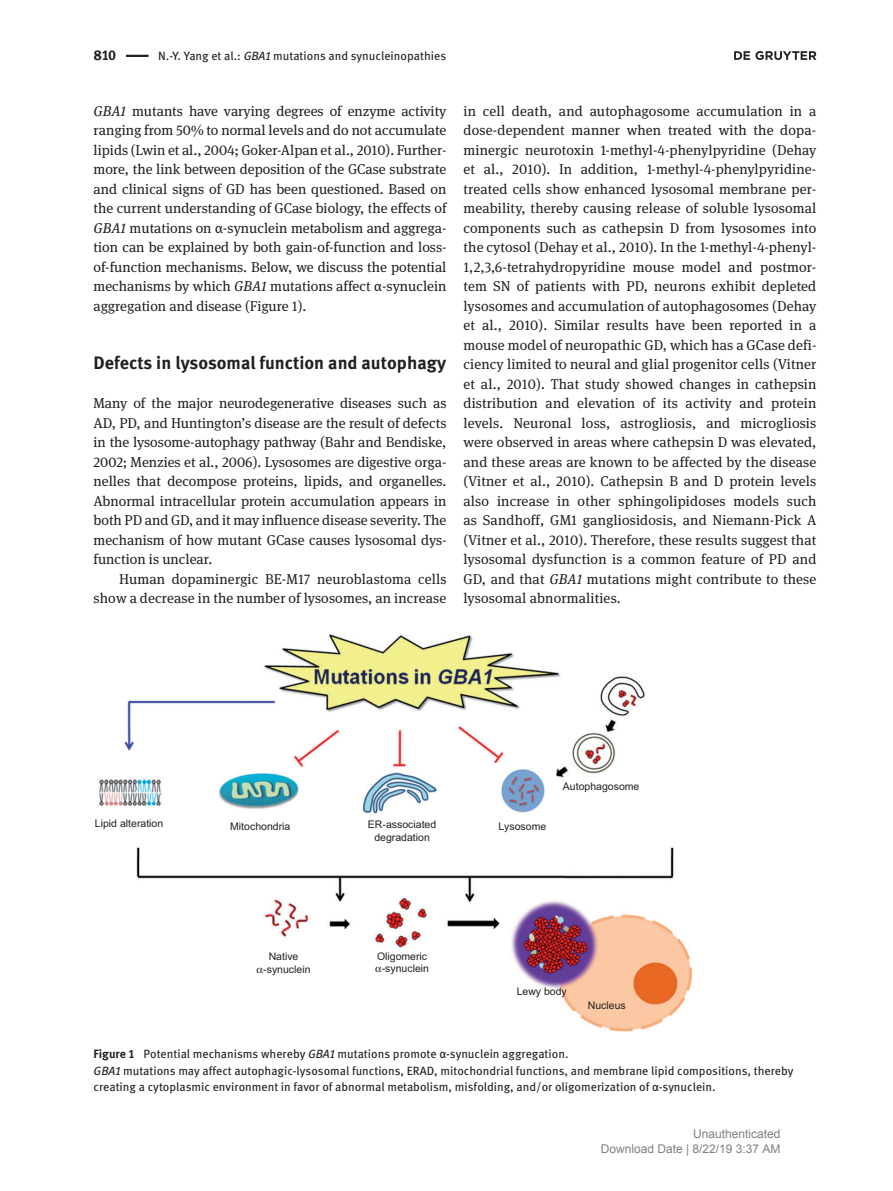
<style>
.page{position:relative;width:893px;height:1191px;background:#fff}
.page>*{position:absolute;margin:0;border:0;box-sizing:border-box;transform-origin:0 0}
.t1{font:700 18px "DG Meta Science";color:#231f20}
.t2{font:14.25px/19.5px "DG Meta Serif Science";color:#231f20;text-align:justify}
.t3{font:700 14.25px "DG Meta Science";color:#231f20}
.t4{font:12px/16.5px "DG Meta Science";color:#231f20}
.t5{font:12px/15px "Arial";color:#808080;text-align:right}
.t6{font:10.5px/12.6px "Arial";color:#231f20;text-align:center}
.s1{font-style:italic}
.s2{font-weight:700}
</style>
<div class="page">
<svg style="left:734px;top:51px;width:82px;height:9px"></svg>
<hr style="left:126px;top:55px;width:23px;height:2px;background:#231f20">
<img style="left:98px;top:634px;width:594px;height:397px">
<svg style="left:257px;top:967px;width:6px;height:6px"></svg>
<svg style="left:375px;top:966px;width:7px;height:6px"></svg>
<p class="t3" style="left:94px;top:50px;width:24px">810</p>
<p class="t4" style="left:158px;top:49px;width:289px">N.-Y. Yang et al.: <span class="s1">GBA1</span> mutations and synucleinopathies</p>
<p class="t2" style="left:94px;top:103px;width:354px"><span class="s1">GBA1</span> mutants have varying degrees of enzyme activity ranging from 50 % to normal levels and do not accumulate lipids (Lwin et al. , 2004 ; Goker -Alpan et al., 2010 ). Further&shy;more, the link between deposition of the GCase substrate and clinical signs of GD has been questioned. Based on the current understanding of GCase biology, the effects of <span class="s1">GBA1</span> mutations on α -synuclein metabolism and aggrega&shy;tion can be explained by both gain-of-function and loss&shy;of-function mechanisms. Below, we discuss the potential mechanisms by which <span class="s1">GBA1</span> mutations affect α -synuclein aggregation and disease (Figure 1 ).</p>
<p class="t1" style="left:94px;top:356px;width:354px">Defects in lysosomal function and autophagy</p>
<p class="t2" style="left:94px;top:395px;width:354px">Many of the major neurodegenerative diseases such as AD, PD, and Huntington ’ s disease are the result of defects in the lysosome-autophagy pathway (Bahr and Bendiske , 2002 ; Menzies et al. , 2006 ). Lysosomes are digestive orga&shy;nelles that decompose proteins, lipids, and organelles.<br>Abnormal intracellular protein accumulation appears in both PD and GD, and it may influence disease severity. The mechanism of how mutant GCase causes lysosomal dys&shy;function is unclear.</p>
<p class="t2" style="left:94px;top:571px;width:354px;text-align:right">Human dopaminergic BE-M17 neuroblastoma cells show a decrease in the number of lysosomes, an increase</p>
<p class="t2" style="left:463px;top:103px;width:355px">in cell death, and autophagosome accumulation in a dose-dependent manner when treated with the dopa&shy;minergic neurotoxin 1-methyl-4-phenylpyridine (Dehay et al. , 2010 ). In addition, 1-methyl-4-phenylpyridine&shy;treated cells show enhanced lysosomal membrane per&shy;meability, thereby causing release of soluble lysosomal components such as cathepsin D from lysosomes into the cytosol (Dehay et al. , 2010 ). In the 1-methyl-4-phenyl-1,2,3,6-tetrahydropyridine mouse model and postmor&shy;tem SN of patients with PD, neurons exhibit depleted lysosomes and accumulation of autophagosomes (Dehay et al. , 2010 ). Similar results have been reported in a mouse model of neuropathic GD, which has a GCase defi&shy;ciency limited to neural and glial progenitor cells (Vitner et al. , 2010 ). That study showed changes in cathepsin distribution and elevation of its activity and protein levels. Neuronal loss, astrogliosis, and microgliosis were observed in areas where cathepsin D was elevated, and these areas are known to be affected by the disease (Vitner et al. , 2010 ). Cathepsin B and D protein levels also increase in other sphingolipidoses models such as Sandhoff, GM1 gangliosidosis, and Niemann-Pick A (Vitner et al. , 2010 ). Therefore, these results suggest that lysosomal dysfunction is a common feature of PD and GD, and that <span class="s1">GBA1</span> mutations might contribute to these lysosomal abnormalities.</p>
<p class="t6" style="left:95px;top:818px;width:70px">Lipid alteration</p>
<p class="t6" style="left:230px;top:821px;width:62px">Mitochondria</p>
<p class="t6" style="left:368px;top:819px;width:70px">ER-associated degradation</p>
<p class="t6" style="left:263px;top:951px;width:49px;text-align:left;text-indent:5px">Native -synuclein</p>
<p class="t6" style="left:377px;top:950px;width:54px">Oligomeric -synuclein</p>
<p class="t6" style="left:498px;top:821px;width:49px">Lysosome</p>
<p class="t6" style="left:563px;top:781px;width:78px">Autophagosome</p>
<p class="t6" style="left:517px;top:986px;width:52px">Lewy body</p>
<p class="t6" style="left:588px;top:1000px;width:39px">Nucleus</p>
<p class="t4" style="left:94px;top:1047px;width:702px"><span class="s2">Figure 1</span> Potential mechanisms whereby <span class="s1">GBA1</span> mutations promote α -synuclein aggregation.<br><span class="s1">GBA1</span> mutations may affect autophagic-lysosomal functions, ERAD, mitochondrial functions, and membrane lipid compositions, thereby creating a cytoplasmic environment in favor of abnormal metabolism, misfolding, and/or oligomerization of α -synuclein.</p>
<p class="t5" style="left:601px;top:1127px;width:181px">Unauthenticated<br>Download Date | 8/22/19 3:37 AM</p>
</div>
